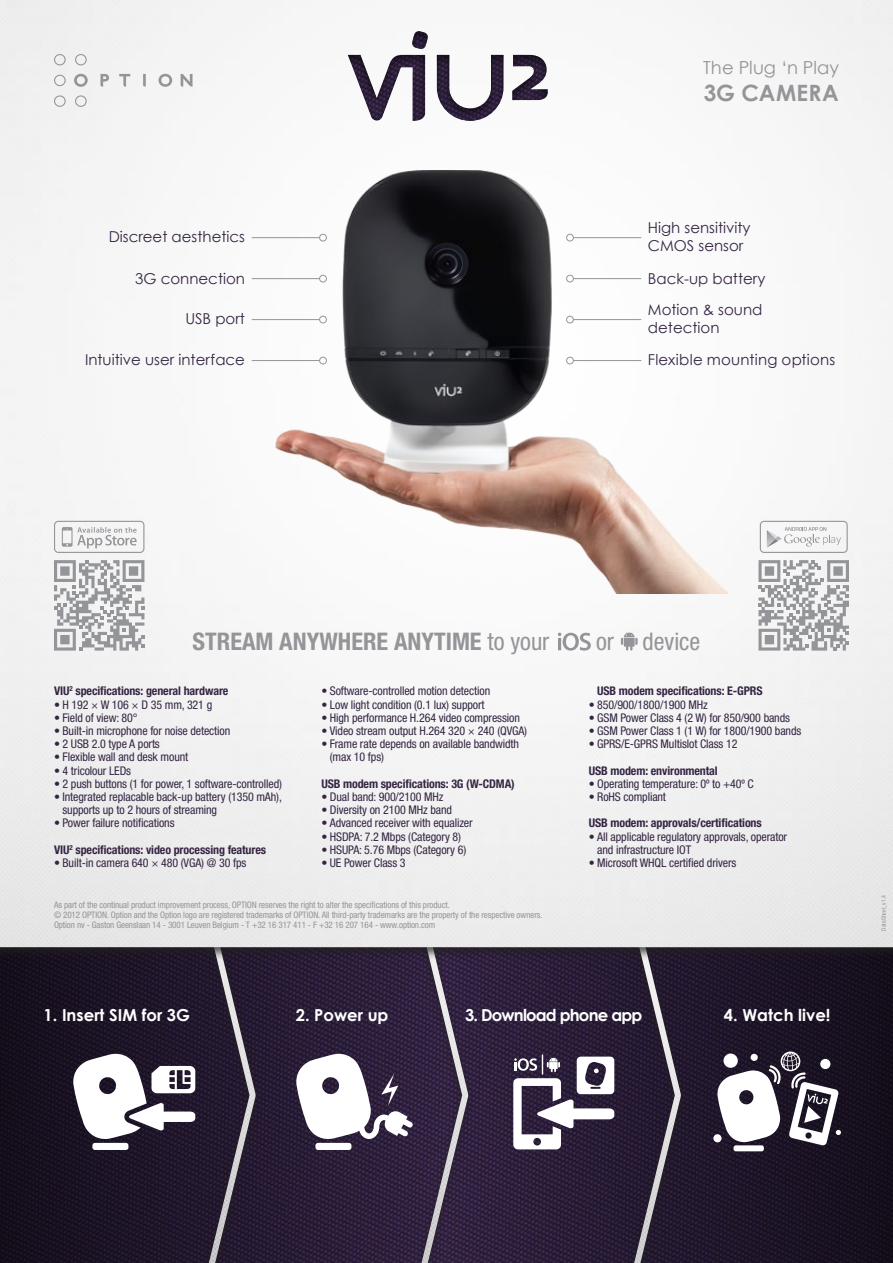
<style>
.page{position:relative;width:893px;height:1263px;background:#fff}
.page>*{position:absolute;margin:0;border:0;box-sizing:border-box;transform-origin:0 0}
.t1{font:700 condensed 24.3px "Helvetica Neue LT Std";color:#939598}
.t2{font:condensed 24.3px "Helvetica Neue LT Std";color:#939598}
.t3{font:700 22.5px "Century Gothic";color:#939598}
.t4{font:18px "Century Gothic";color:#939598}
.t5{font:700 16.5px "Century Gothic";color:#fff}
.t6{font:700 16.5px "Century Gothic";letter-spacing:-.05em;color:#fff}
.t7{font:15px/31.5px "Century Gothic";color:#352543}
.t8{font:condensed 12px/13.2px "Helvetica Neue LT Std";letter-spacing:-.01em;color:#352543}
.t9{font:700 condensed 12px "Helvetica Neue LT Std";letter-spacing:-.01em;color:#352543}
.t10{font:condensed 9px/9.9px "Helvetica Neue LT Std";letter-spacing:-.01em;color:#939598}
.t11{font:condensed 6px "Helvetica Neue LT Std";color:#939598}
.s1{font-weight:400}
</style>
<div class="page">
<svg style="left:0;top:960px;width:893px;height:303px;background:#20162b"></svg>
<div style="left:196px;top:930px;width:67px;height:333px;background:#231f20;opacity:.75"></div>
<svg style="left:204px;top:960px;width:5px;height:303px;background:#22182d"></svg>
<img style="left:209px;top:960px;width:47px;height:303px">
<div style="left:409px;top:930px;width:67px;height:333px;background:#231f20;opacity:.75"></div>
<div style="left:621px;top:930px;width:68px;height:333px;background:#231f20;opacity:.75"></div>
<svg style="left:629px;top:960px;width:5px;height:303px;background:#251a33"></svg>
<img style="left:634px;top:960px;width:47px;height:303px">
<svg style="left:75px;top:54px;width:12px;height:11px"></svg>
<svg style="left:75px;top:95px;width:12px;height:12px"></svg>
<svg style="left:54px;top:54px;width:12px;height:11px"></svg>
<svg style="left:54px;top:75px;width:12px;height:11px"></svg>
<svg style="left:54px;top:95px;width:12px;height:12px"></svg>
<svg style="left:74px;top:74px;width:14px;height:13px"></svg>
<svg style="left:159px;top:74px;width:13px;height:13px"></svg>
<svg style="left:100px;top:74px;width:9px;height:13px"></svg>
<svg style="left:119px;top:74px;width:11px;height:13px"></svg>
<svg style="left:143px;top:74px;width:3px;height:13px"></svg>
<svg style="left:181px;top:74px;width:12px;height:13px"></svg>
<div style="left:347px;top:30px;width:204px;height:93px;background:#231f20;opacity:.75"></div>
<div style="left:92px;top:1143px;width:36px;height:7px;background:#fff;border-radius:3px"></div>
<svg style="left:73px;top:1053px;width:122px;height:86px"></svg>
<svg style="left:296px;top:933px;width:172px;height:330px;background:#51465d"></svg>
<svg style="left:513px;top:1054px;width:101px;height:95px"></svg>
<img style="left:274px;top:170px;width:465px;height:424px">
<div style="left:319px;top:234px;width:8px;height:7px;border:1px solid #939598;border-radius:50%"></div>
<hr style="left:252px;top:237px;width:68px;height:1px;background:#939598">
<div style="left:319px;top:275px;width:8px;height:7px;border:1px solid #939598;border-radius:50%"></div>
<hr style="left:252px;top:278px;width:68px;height:1px;background:#939598">
<div style="left:319px;top:316px;width:8px;height:7px;border:1px solid #939598;border-radius:50%"></div>
<hr style="left:252px;top:319px;width:68px;height:1px;background:#939598">
<div style="left:319px;top:357px;width:8px;height:7px;border:1px solid #939598;border-radius:50%"></div>
<hr style="left:252px;top:360px;width:68px;height:1px;background:#939598">
<div style="left:566px;top:234px;width:8px;height:7px;border:1px solid #939598;border-radius:50%"></div>
<hr style="left:573px;top:237px;width:68px;height:1px;background:#939598">
<div style="left:566px;top:275px;width:8px;height:7px;border:1px solid #939598;border-radius:50%"></div>
<hr style="left:573px;top:278px;width:68px;height:1px;background:#939598">
<div style="left:566px;top:316px;width:8px;height:7px;border:1px solid #939598;border-radius:50%"></div>
<hr style="left:573px;top:319px;width:68px;height:1px;background:#939598">
<div style="left:566px;top:357px;width:8px;height:7px;border:1px solid #939598;border-radius:50%"></div>
<hr style="left:573px;top:360px;width:68px;height:1px;background:#939598">
<svg style="left:558px;top:633px;width:33px;height:18px"></svg>
<svg style="left:621px;top:631px;width:17px;height:20px"></svg>
<div style="left:734px;top:1145px;width:30px;height:6px;background:#fff;border-radius:2px"></div>
<div style="left:713px;top:1134px;width:8px;height:8px;background:#fff;border-radius:50%"></div>
<svg style="left:717px;top:1051px;width:124px;height:95px"></svg>
<svg style="left:54px;top:521px;width:90px;height:32px"></svg>
<svg style="left:54px;top:560px;width:90px;height:91px"></svg>
<svg style="left:760px;top:521px;width:88px;height:32px"></svg>
<svg style="left:758px;top:560px;width:91px;height:91px"></svg>
<p class="t7" style="left:109px;top:220px;width:138px">Discreet aesthetics</p>
<p class="t7" style="left:135px;top:262px;width:111px">3G connection</p>
<p class="t7" style="left:185px;top:303px;width:61px">USB port</p>
<p class="t7" style="left:85px;top:343px;width:162px">Intuitive user interface</p>
<h3 class="t4" style="left:703px;top:57px;width:138px">The Plug ‘n Play</h3>
<h2 class="t3" style="left:704px;top:79px;width:72px">3G Camera</h2>
<p class="t7" style="left:648px;top:218px;width:104px;line-height:18px">High sensitivity<br>CMOS sensor</p>
<p class="t7" style="left:648px;top:262px;width:119px">Back-up battery<br>Motion &amp; sound</p>
<p class="t7" style="left:648px;top:312px;width:189px">detection<br>Flexible mounting options</p>
<h1 class="t1" style="left:193px;top:627px;width:358px">STREAM ANYWHERE ANYTIME <span class="s1">to your</span></h1>
<h1 class="t2" style="left:596px;top:628px;width:106px">or device</h1>
<p class="t9" style="left:54px;top:684px;width:176px">VIU<sup>2</sup> specifications: general hardware</p>
<p class="t8" style="left:54px;top:698px;width:160px">• H192×W106×D35mm,321g</p>
<p class="t8" style="left:54px;top:711px;width:85px">• Field of view: 80°</p>
<p class="t8" style="left:54px;top:724px;width:178px">• Built-in microphone for noise detection</p>
<p class="t8" style="left:54px;top:737px;width:107px">• 2 USB 2.0 type A ports</p>
<p class="t8" style="left:54px;top:750px;width:136px">• Flexible wall and desk mount</p>
<p class="t8" style="left:54px;top:764px;width:79px">• 4 tricolour LEDs</p>
<p class="t8" style="left:54px;top:777px;width:229px">• 2 push buttons (1 for power, 1 software-controlled)</p>
<p class="t8" style="left:63px;top:790px;width:221px;text-indent:-9px">• Integrated replacable back-up battery (1350 mAh), supports up to 2 hours of streaming</p>
<p class="t8" style="left:54px;top:816px;width:122px">• Power failure notifications</p>
<p class="t9" style="left:54px;top:842px;width:214px">VIU<sup>2</sup> specifications: video processing features</p>
<p class="t8" style="left:54px;top:856px;width:194px">• Built-in camera 640 × 480 (VGA) @ 30 fps</p>
<p class="t8" style="left:321px;top:684px;width:170px">• Software-controlled motion detection</p>
<p class="t8" style="left:321px;top:698px;width:165px">• Low light condition (0.1 lux) support</p>
<p class="t8" style="left:321px;top:711px;width:200px">• High performance H.264 video compression</p>
<p class="t8" style="left:321px;top:724px;width:207px">• Video stream output H.264 320 × 240 (QVGA)</p>
<p class="t8" style="left:330px;top:737px;width:191px;text-indent:-9px">• Frame rate depends on available bandwidth (max 10 fps)</p>
<p class="t9" style="left:321px;top:776px;width:195px">USB modem specifications: 3G (W-CDMA)</p>
<p class="t8" style="left:321px;top:790px;width:124px">• Dual band: 900/2100 MHz</p>
<p class="t8" style="left:321px;top:803px;width:132px">• Diversity on 2100 MHz band</p>
<p class="t8" style="left:321px;top:816px;width:153px">• Advanced receiver with equalizer</p>
<p class="t8" style="left:321px;top:830px;width:141px">• HSDPA: 7.2 Mbps (Category 8)</p>
<p class="t8" style="left:321px;top:843px;width:146px">• HSUPA: 5.76 Mbps (Category 6)</p>
<p class="t8" style="left:321px;top:856px;width:86px">• UE Power Class 3</p>
<p class="t10" style="left:54px;top:900px;width:490px">As part of the continual product improvement process, OPTION reserves the right to alter the specifications of this product.<br>© 2012 OPTION. Option and the Option logo are registered trademarks of OPTION. All third-party trademarks are the property of the respective owners.<br>Option nv - Gaston Geenslaan 14 - 3001 Leuven Belgium - T +32 16 317 411 - F +32 16 207 164 - www.option.com</p>
<p class="t9" style="left:597px;top:684px;width:167px">USB modem specifications: E-GPRS</p>
<p class="t8" style="left:589px;top:698px;width:121px">• 850/900/1800/1900 MHz</p>
<p class="t8" style="left:589px;top:711px;width:203px">• GSM Power Class 4 (2 W) for 850/900 bands</p>
<p class="t8" style="left:589px;top:724px;width:214px">• GSM Power Class 1 (1 W) for 1800/1900 bands</p>
<p class="t8" style="left:589px;top:737px;width:150px">• GPRS/E-GPRS Multislot Class 12</p>
<p class="t9" style="left:589px;top:763px;width:131px">USB modem: environmental</p>
<p class="t8" style="left:589px;top:777px;width:167px">• Operating temperature: 0º to +40º C</p>
<p class="t8" style="left:589px;top:790px;width:79px">• RoHS compliant</p>
<p class="t9" style="left:589px;top:816px;width:175px">USB modem: approvals/certifications</p>
<p class="t8" style="left:597px;top:830px;width:191px;text-indent:-9px">• All applicable regulatory approvals, operator and infrastructure IOT</p>
<p class="t8" style="left:589px;top:856px;width:149px">• Microsoft WHQL certified drivers</p>
<h3 class="t5" style="left:44px;top:1005px;width:148px">1. Insert SIM for 3G</h3>
<h3 class="t5" style="left:296px;top:1005px;width:94px">2. Power up</h3>
<h3 class="t6" style="left:465px;top:1005px;width:179px">3. Download phone app</h3>
<h3 class="t5" style="left:724px;top:1005px;width:108px">4. Watch live!</h3>
<p class="t11" style="left:880px;top:931px;width:37px;rotate:-90deg">DataSheet_v1.4</p>
</div>
